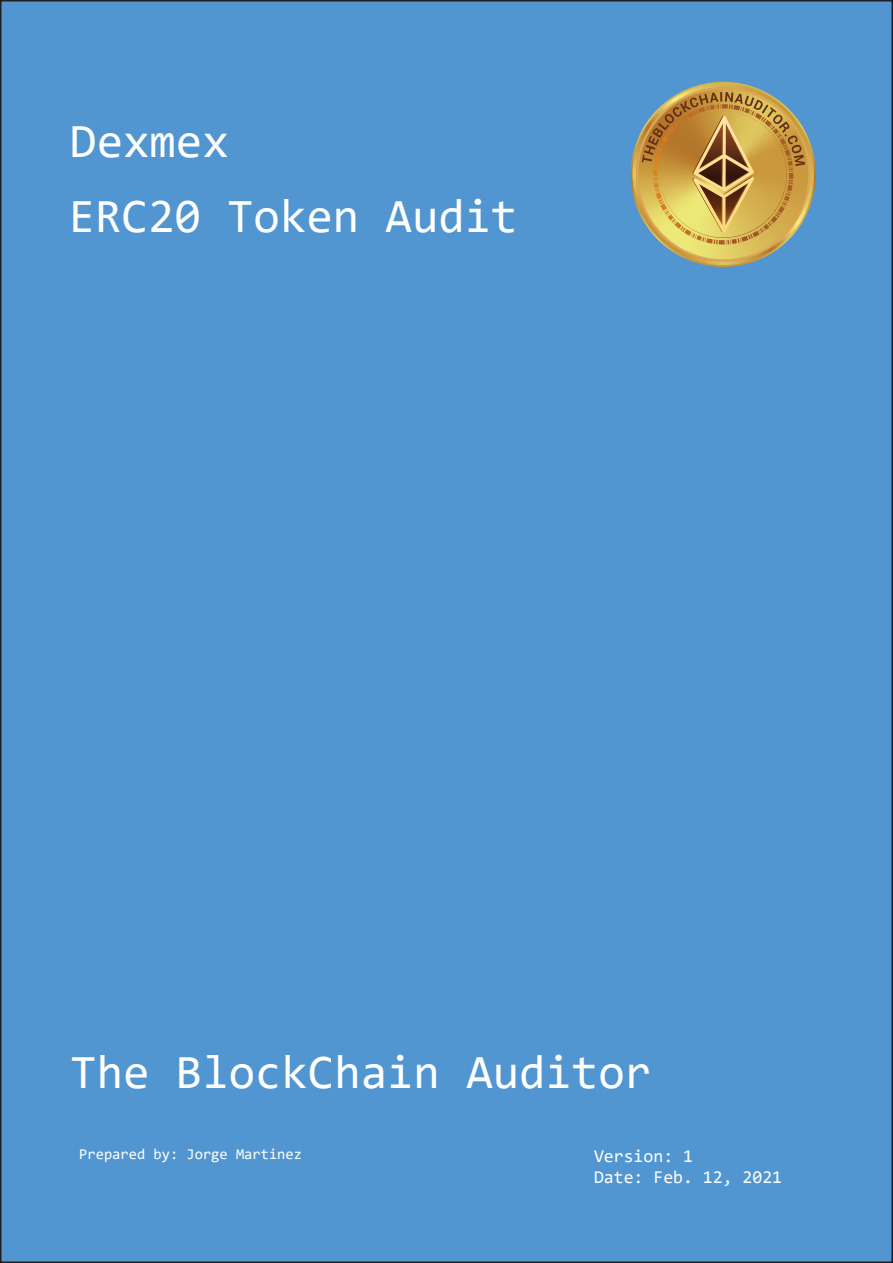
<style>
.page{position:relative;width:893px;height:1263px;background:#fff}
.page>*{position:absolute;margin:0;border:0;box-sizing:border-box;transform-origin:0 0}
.t1{font:48px "Consolas";color:#fff}
.t2{font:18px "Consolas";color:#fff}
.t3{font:15px "Consolas";color:#fff}
</style>
<div class="page">
<div style="left:1px;top:1px;width:891px;height:1261px;background:#5296d1"></div>
<svg style="left:632px;top:84px;width:182px;height:181px"></svg>
<img style="left:638px;top:89px;width:170px;height:170px">
<svg style="left:642px;top:92px;width:163px;height:153px;background:#bc9a51"></svg>
<p class="t1" style="left:70px;top:108px;width:160px">Dexmex</p>
<p class="t1" style="left:69px;top:184px;width:450px">ERC20 Token Audit</p>
<p class="t1" style="left:70px;top:1039px;width:582px">The BlockChain Auditor</p>
<p class="t3" style="left:79px;top:1144px;width:224px">Prepared by: Jorge Martinez</p>
<p class="t2" style="left:594px;top:1143px;width:100px">Version: 1</p>
<p class="t2" style="left:594px;top:1165px;width:190px">Date: Feb. 12, 2021</p>
</div>
